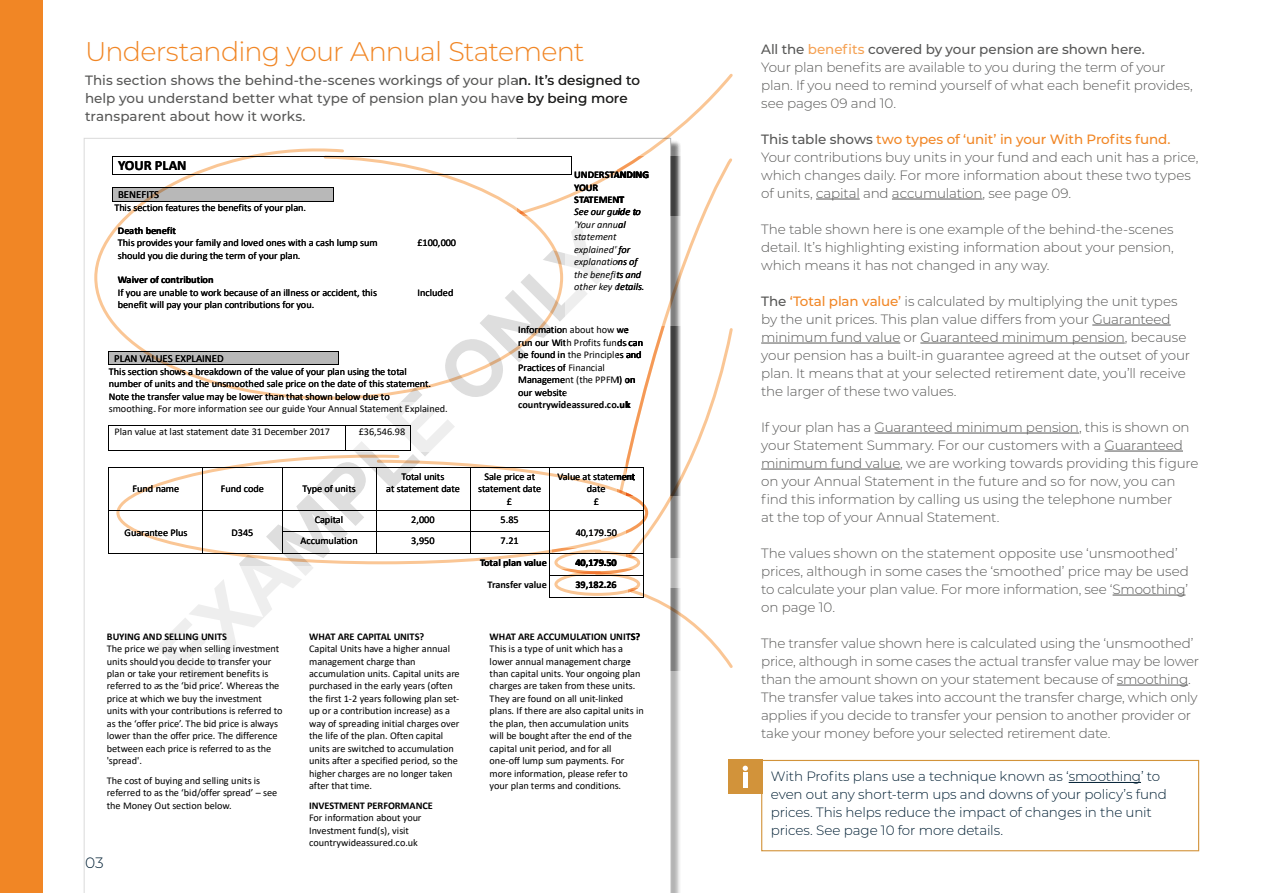
<style>
.page{position:relative;width:1263px;height:893px;background:#fff}
.page>*{position:absolute;margin:0;border:0;box-sizing:border-box;transform-origin:0 0}
.t1{font:300 27px "Montserrat";letter-spacing:-.03em;color:#f18625}
.t2{font:300 15px "Montserrat";color:#001f33}
.t3{font:700 14.25px "Calibri";color:#000}
.t4{font:300 13.5px/18px "Montserrat";letter-spacing:-.015em;color:#575756}
.t5{font:300 13.5px/18px "Montserrat";letter-spacing:-.01em;color:#001f33}
.t6{font:500 13.5px/18px "Montserrat";color:#575756}
.t7{font:10.8px "Calibri";letter-spacing:-.005em;color:#000}
.t8{font:10.2px/12.5px "Calibri";color:#000}
.t9{font:700 10.2px/12.5px "Calibri";letter-spacing:-.005em;color:#000}
.t10{font:italic 10.2px/12.5px "Calibri";color:#000}
.s1{font-weight:500}
.s2{font-weight:500;color:#f5a153}
.s3{font-weight:500;color:#f18625}
</style>
<div class="page">
<svg style="left:156px;top:401px;width:299px;height:285px"></svg>
<hr style="left:816px;top:199px;width:44px;height:1px;background:#575756">
<hr style="left:892px;top:199px;width:90px;height:1px;background:#575756">
<hr style="left:1092px;top:325px;width:79px;height:1px;background:#575756">
<hr style="left:761px;top:343px;width:139px;height:1px;background:#575756">
<hr style="left:920px;top:343px;width:205px;height:1px;background:#575756">
<hr style="left:875px;top:433px;width:204px;height:1px;background:#575756">
<hr style="left:1104px;top:451px;width:79px;height:1px;background:#575756">
<hr style="left:761px;top:469px;width:139px;height:1px;background:#575756">
<hr style="left:1112px;top:595px;width:73px;height:1px;background:#575756">
<hr style="left:1117px;top:685px;width:71px;height:1px;background:#575756">
<div style="left:0;top:0;width:43px;height:893px;background:#f18625"></div>
<svg style="left:94px;top:148px;width:424px;height:253px"></svg>
<svg style="left:115px;top:452px;width:403px;height:114px"></svg>
<hr style="left:1069px;top:782px;width:72px;height:1px;background:#001f33">
<div style="left:761px;top:760px;width:438px;height:91px;border:1px solid #d2933a"></div>
<svg style="left:518px;top:73px;width:215px;height:598px"></svg>
<div style="left:728px;top:760px;width:34px;height:34px;background:#d2933a"></div>
<hr style="left:743px;top:773px;width:4px;height:15px;background:#fff">
<svg style="left:743px;top:766px;width:5px;height:5px"></svg>
<h1 class="t1" style="left:85px;top:34px;width:501px">Understanding your Annual Statement</h1>
<h3 class="t4" style="left:761px;top:39px;width:433px"><span class="s1">All the</span> <span class="s2">benefits</span> <span class="s1">covered by your pension are shown here.<br></span>Your plan benefits are available to you during the term of your plan. If you need to remind yourself of what each benefit provides, see pages 09 and 10.</h3>
<p class="t4" style="left:761px;top:129px;width:439px"><span class="s1">This table shows</span> <span class="s3">two types of ‘unit’ in your With Profits fund.<br></span>Your contributions buy units in your fund and each unit has a price, which changes daily. For more information about these two types of units, capital and accumulation, see page 09.</p>
<h3 class="t4" style="left:761px;top:219px;width:414px;text-align:justify">The table shown here is one example of the behind-the-scenes detail. It’s highlighting existing information about your pension, which means it has not changed in any way.</h3>
<p class="t4" style="left:761px;top:291px;width:430px"><span class="s1">The</span> <span class="s3">‘Total plan value’</span> is calculated by multiplying the unit types by the unit prices. This plan value differs from your Guaranteed minimum fund value or Guaranteed minimum pension, because your pension has a built-in guarantee agreed at the outset of your plan. It means that at your selected retirement date, you’ll receive the larger of these two values.</p>
<p class="t4" style="left:761px;top:417px;width:439px">If your plan has a Guaranteed minimum pension, this is shown on your Statement Summary. For our customers with a Guaranteed minimum fund value, we are working towards providing this figure on your Annual Statement in the future and so for now, you can find this information by calling us using the telephone number<br>at the top of your Annual Statement.</p>
<h3 class="t4" style="left:761px;top:543px;width:429px">The values shown on the statement opposite use ‘unsmoothed’ prices, although in some cases the ‘smoothed’ price may be used to calculate your plan value. For more information, see ‘Smoothing’ on page 10.</h3>
<p class="t4" style="left:761px;top:633px;width:439px">The transfer value shown here is calculated using the ‘unsmoothed’ price, although in some cases the actual transfer value may be lower than the amount shown on your statement because of smoothing.<br>The transfer value takes into account the transfer charge, which only applies if you decide to transfer your pension to another provider or take your money before your selected retirement date.</p>
<h3 class="t6" style="left:85px;top:70px;width:556px">This section shows the behind-the-scenes workings of your plan. It’s designed to help you understand better what type of pension plan you have by being more transparent about how it works.</h3>
<h3 class="t3" style="left:118px;top:155px;width:70px">YOUR PLAN</h3>
<p class="t7" style="left:118px;top:187px;width:43px">BENEFITS</p>
<p class="t8" style="left:114px;top:201px;width:193px">This section features the benefits of your plan.</p>
<p class="t9" style="left:118px;top:224px;width:60px">Death benefit</p>
<p class="t8" style="left:118px;top:236px;width:261px">This provides your family and loved ones with a cash lump sum should you die during the term of your plan.</p>
<p class="t8" style="left:417px;top:236px;width:40px">£100,000</p>
<p class="t9" style="left:118px;top:274px;width:97px">Waiver of contribution</p>
<p class="t8" style="left:118px;top:286px;width:261px">If you are unable to work because of an illness or accident, this benefit will pay your plan contributions for you.</p>
<p class="t8" style="left:417px;top:286px;width:37px">Included</p>
<p class="t9" style="left:574px;top:168px;width:76px">UNDERSTANDING<br>YOUR<br>STATEMENT</p>
<p class="t10" style="left:574px;top:205px;width:72px">See our guide to 'Your annual statement explained' for explanations of the benefits and other key details.</p>
<p class="t8" style="left:518px;top:323px;width:126px">Information about how we run our With Profits funds can be found in the Principles and<br>Practices of Financial<br>Management (the PPFM) on our website</p>
<p class="t9" style="left:518px;top:398px;width:113px">countrywideassured.co.uk</p>
<p class="t7" style="left:114px;top:351px;width:111px">PLAN VALUES EXPLAINED</p>
<p class="t8" style="left:109px;top:365px;width:340px">This section shows a breakdown of the value of your plan using the total<br>number of units and the unsmoothed sale price on the date of this statement.<br>Note the transfer value may be lower than that shown below due to<br>smoothing. For more information see our guide Your Annual Statement Explained.</p>
<p class="t8" style="left:114px;top:425px;width:217px">Plan value at last statement date 31 December 2017</p>
<p class="t8" style="left:359px;top:425px;width:48px">£36,546.98</p>
<p class="t8" style="left:386px;top:470px;width:75px;text-align:center">Total units<br>at statement date</p>
<p class="t8" style="left:478px;top:470px;width:65px;text-align:center">Sale price at statement date £</p>
<p class="t8" style="left:557px;top:470px;width:80px;text-align:center">Value at statement date<br>£</p>
<p class="t8" style="left:132px;top:482px;width:48px">Fund name</p>
<p class="t8" style="left:221px;top:482px;width:45px">Fund code</p>
<p class="t8" style="left:302px;top:482px;width:55px">Type of units</p>
<p class="t8" style="left:315px;top:514px;width:30px">Capital</p>
<p class="t8" style="left:411px;top:514px;width:25px">2,000</p>
<p class="t8" style="left:501px;top:514px;width:20px">5.85</p>
<p class="t8" style="left:124px;top:526px;width:65px">Guarantee Plus</p>
<p class="t8" style="left:232px;top:526px;width:23px">D345</p>
<p class="t8" style="left:576px;top:526px;width:43px">40,179.50</p>
<p class="t8" style="left:300px;top:534px;width:59px">Accumulation</p>
<p class="t8" style="left:411px;top:534px;width:25px">3,950</p>
<p class="t8" style="left:501px;top:534px;width:20px">7.21</p>
<p class="t9" style="left:480px;top:556px;width:68px">Total plan value</p>
<p class="t9" style="left:575px;top:556px;width:43px">40,179.50</p>
<p class="t9" style="left:487px;top:578px;width:61px">Transfer value</p>
<p class="t9" style="left:575px;top:578px;width:43px">39,182.26</p>
<p class="t9" style="left:309px;top:630px;width:117px">WHAT ARE CAPITAL UNITS?</p>
<p class="t8" style="left:309px;top:642px;width:152px">Capital Units have a higher annual management charge than accumulation units. Capital units are purchased in the early years (often the first 1-2 years following plan set&shy;up or a contribution increase) as a way of spreading initial charges over the life of the plan. Often capital units are switched to accumulation units after a specified period, so the higher charges are no longer taken after that time.</p>
<p class="t9" style="left:309px;top:799px;width:125px">INVESTMENT PERFORMANCE</p>
<p class="t8" style="left:309px;top:811px;width:114px">For information about your<br>Investment fund(s), visit countrywideassured.co.uk</p>
<p class="t9" style="left:490px;top:630px;width:152px">WHAT ARE ACCUMULATION UNITS?</p>
<p class="t8" style="left:490px;top:642px;width:156px">This is a type of unit which has a lower annual management charge than capital units. Your ongoing plan charges are taken from these units.<br>They are found on all unit-linked plans. If there are also capital units in the plan, then accumulation units will be bought after the end of the capital unit period, and for all one-off lump sum payments. For more information, please refer to your plan terms and conditions.</p>
<p class="t9" style="left:107px;top:630px;width:122px">BUYING AND SELLING UNITS</p>
<p class="t8" style="left:107px;top:642px;width:177px">The price we pay when selling investment units should you decide to transfer your plan or take your retirement benefits is referred to as the ‘bid price’. Whereas the price at which we buy the investment units with your contributions is referred to as the ‘offer price’. The bid price is always lower than the offer price. The difference between each price is referred to as the 'spread'.</p>
<p class="t8" style="left:107px;top:774px;width:172px">The cost of buying and selling units is referred to as the ‘bid/offer spread’ – see the Money Out section below.</p>
<h3 class="t5" style="left:771px;top:767px;width:398px">With Profits plans use a technique known as ‘smoothing’ to even out any short-term ups and downs of your policy’s fund prices. This helps reduce the impact of changes in the unit prices. See page 10 for more details.</h3>
<h2 class="t2" style="left:85px;top:853px;width:20px">03</h2>
</div>
